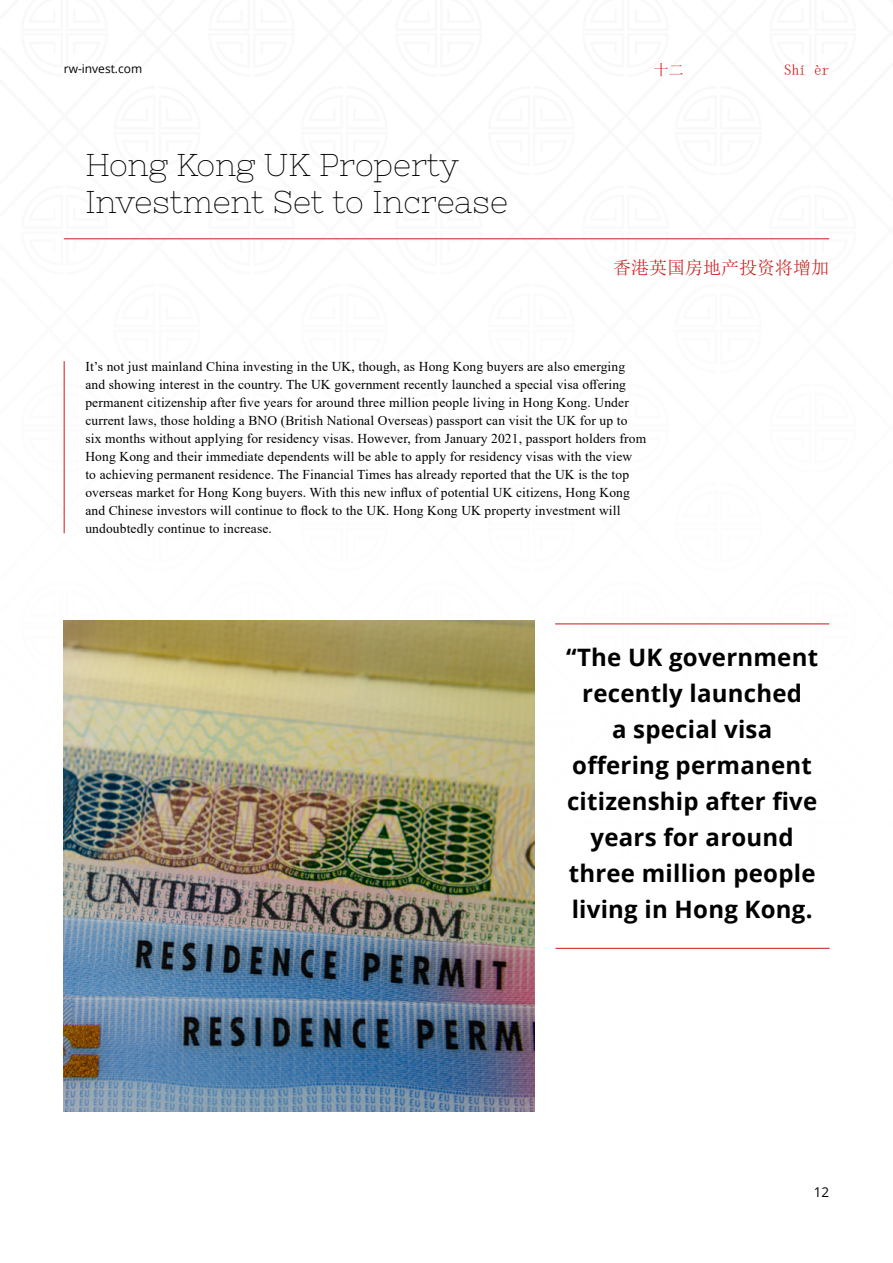
<style>
.page{position:relative;width:893px;height:1263px;background:#fff}
.page>*{position:absolute;margin:0;border:0;box-sizing:border-box;transform-origin:0 0}
.t1{font:31.5px/37.8px "Nixie One";color:#000}
.t2{font:700 24px/36px "Open Sans";letter-spacing:.01em;color:#000;text-align:center}
.t3{font:18px "Sim Sun";color:#cd1719}
.t4{font:15px "Sim Sun";color:#cd1719}
.t5{font:13.5px/18px "Times New Roman";letter-spacing:.01em;color:#000}
.t6{font:13.5px "Open Sans";color:#000}
.t7{font:12px "Open Sans";color:#000}
</style>
<div class="page">
<hr style="left:64px;top:238px;width:765px;height:1px;background:#cd1719">
<img style="left:64px;top:621px;width:470px;height:491px">
<hr style="left:555px;top:623px;width:274px;height:1px;background:#cd1719">
<hr style="left:555px;top:948px;width:275px;height:1px;background:#cd1719">
<hr style="left:64px;top:361px;width:1px;height:172px;background:#cd1719">
<p class="t7" style="left:64px;top:60px;width:80px">rw-invest.com</p>
<h1 class="t1" style="left:85px;top:145px;width:424px">Hong Kong UK Property<br>Investment Set to Increase</h1>
<p class="t4" style="left:654px;top:62px;width:31px">十二</p>
<p class="t4" style="left:784px;top:62px;width:46px">Shí èr</p>
<h3 class="t3" style="left:613px;top:258px;width:217px">香港英国房地产投资将增加</h3>
<p class="t5" style="left:85px;top:357px;width:562px">It’s not just mainland China investing in the UK, though, as Hong Kong buyers are also emerging and showing interest in the country. The UK government recently launched a special visa offering permanent citizenship after five years for around three million people living in Hong Kong. Under current laws, those holding a BNO (British National Overseas) passport can visit the UK for up to six months without applying for residency visas. However, from January 2021, passport holders from Hong Kong and their immediate dependents will be able to apply for residency visas with the view to achieving permanent residence. The Financial Times has already reported that the UK is the top overseas market for Hong Kong buyers. With this new influx of potential UK citizens, Hong Kong and Chinese investors will continue to flock to the UK. Hong Kong UK property investment will undoubtedly continue to increase.</p>
<h2 class="t2" style="left:566px;top:639px;width:254px">‘‘The UK government recently launched<br>a special visa offering permanent citizenship after five years for around three million people living in Hong Kong.</h2>
<p class="t6" style="left:814px;top:1182px;width:17px">12</p>
</div>
